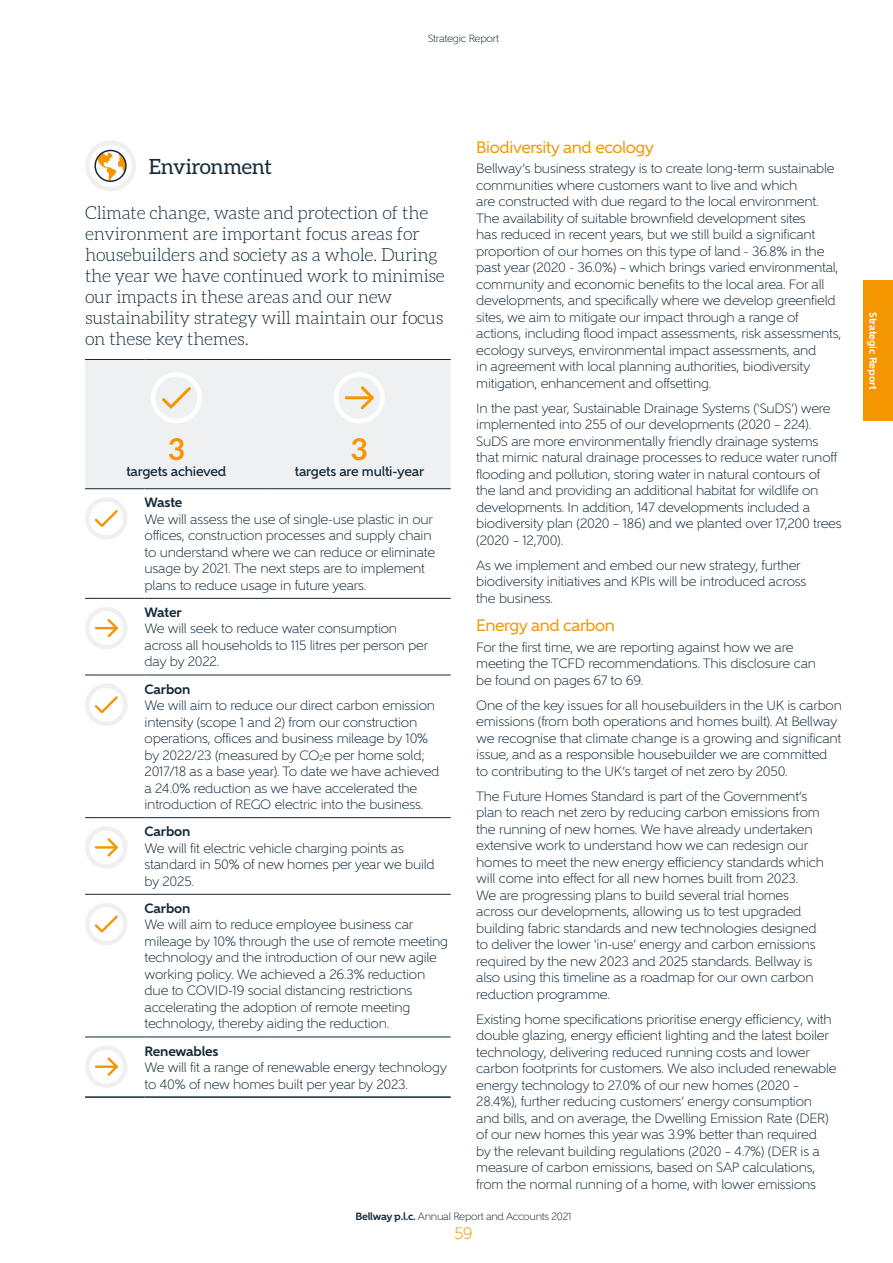
<style>
.page{position:relative;width:893px;height:1263px;background:#fff}
.page>*{position:absolute;margin:0;border:0;box-sizing:border-box;transform-origin:0 0}
.t1{font:700 30px "Aleo";color:#f49600}
.t2{font:21px "Aleo";letter-spacing:-.015em;color:#142939}
.t3{font:300 18px/21px "Aleo";letter-spacing:-.015em;color:#142939}
.t4{font:16.5px "Gentleman 600";letter-spacing:-.025em;color:#f49600}
.t5{font:300 16.5px "Gentleman 400";color:#f49600}
.t6{font:300 13.5px/16.5px "Gentleman 400";letter-spacing:-.015em;color:#142939}
.t7{font:700 13.5px "Gentleman 800";letter-spacing:-.015em;color:#142939}
.t8{font:500 13.5px "Gentleman 700";letter-spacing:-.015em;color:#142939}
.t9{font:300 10.5px "Gentleman 400";letter-spacing:-.025em;color:#142939}
.t10{font:700 10.5px "Gentleman 800";letter-spacing:-.01em;color:#fff}
.s1{font-family:"Gentleman 800";font-weight:700}
</style>
<div class="page">
<div style="left:85px;top:360px;width:366px;height:128px;background:#eff0f1"></div>
<hr style="left:85px;top:359px;width:60px;height:1px;background:#142939">
<hr style="left:145px;top:359px;width:123px;height:1px;background:#142939">
<hr style="left:268px;top:359px;width:183px;height:1px;background:#142939">
<hr style="left:85px;top:598px;width:60px;height:1px;background:#142939">
<hr style="left:145px;top:598px;width:123px;height:1px;background:#142939">
<hr style="left:268px;top:598px;width:183px;height:1px;background:#142939">
<hr style="left:85px;top:675px;width:60px;height:1px;background:#142939">
<hr style="left:145px;top:675px;width:123px;height:1px;background:#142939">
<hr style="left:268px;top:675px;width:183px;height:1px;background:#142939">
<hr style="left:85px;top:1096px;width:60px;height:2px;background:#142939">
<hr style="left:145px;top:1096px;width:123px;height:2px;background:#142939">
<hr style="left:268px;top:1096px;width:183px;height:2px;background:#142939">
<hr style="left:85px;top:488px;width:60px;height:1px;background:#142939">
<hr style="left:145px;top:488px;width:123px;height:1px;background:#142939">
<hr style="left:268px;top:488px;width:183px;height:1px;background:#142939">
<hr style="left:85px;top:1036px;width:60px;height:1px;background:#142939">
<hr style="left:145px;top:1036px;width:123px;height:1px;background:#142939">
<hr style="left:268px;top:1036px;width:183px;height:1px;background:#142939">
<hr style="left:145px;top:817px;width:123px;height:1px;background:#142939">
<hr style="left:268px;top:817px;width:183px;height:1px;background:#142939">
<hr style="left:145px;top:894px;width:123px;height:1px;background:#142939">
<hr style="left:268px;top:894px;width:183px;height:1px;background:#142939">
<hr style="left:85px;top:817px;width:60px;height:1px;background:#142939">
<hr style="left:85px;top:894px;width:60px;height:1px;background:#142939">
<svg style="left:161px;top:386px;width:31px;height:23px"></svg>
<div style="left:151px;top:372px;width:51px;height:51px;border:4px solid #fff;border-radius:50%"></div>
<svg style="left:358px;top:385px;width:17px;height:25px"></svg>
<hr style="left:346px;top:396px;width:26px;height:3px;background:#f49600">
<div style="left:334px;top:372px;width:51px;height:51px;border:4px solid #fff;border-radius:50%"></div>
<svg style="left:94px;top:510px;width:24px;height:17px"></svg>
<div style="left:85px;top:497px;width:43px;height:43px;border:4px solid #eff0f1;border-radius:50%"></div>
<svg style="left:105px;top:619px;width:13px;height:19px"></svg>
<hr style="left:96px;top:627px;width:21px;height:2px;background:#f49600">
<div style="left:85px;top:607px;width:43px;height:42px;border:4px solid #eff0f1;border-radius:50%"></div>
<svg style="left:94px;top:696px;width:24px;height:18px"></svg>
<div style="left:85px;top:683px;width:43px;height:43px;border:4px solid #eff0f1;border-radius:50%"></div>
<svg style="left:107px;top:838px;width:11px;height:19px"></svg>
<hr style="left:96px;top:846px;width:21px;height:3px;background:#f49600">
<div style="left:85px;top:826px;width:43px;height:43px;border:4px solid #eff0f1;border-radius:50%"></div>
<svg style="left:94px;top:915px;width:24px;height:18px"></svg>
<div style="left:85px;top:903px;width:43px;height:42px;border:4px solid #eff0f1;border-radius:50%"></div>
<svg style="left:107px;top:1057px;width:11px;height:19px"></svg>
<hr style="left:96px;top:1065px;width:21px;height:3px;background:#f49600">
<div style="left:85px;top:1045px;width:43px;height:43px;border:4px solid #eff0f1;border-radius:50%"></div>
<svg style="left:87px;top:143px;width:47px;height:46px"></svg>
<svg style="left:94px;top:149px;width:33px;height:34px"></svg>
<div style="left:85px;top:140px;width:51px;height:51px;border:4px solid #eff0f1;border-radius:50%"></div>
<div style="left:863px;top:281px;width:30px;height:140px;background:#f49600"></div>
<p class="t9" style="left:428px;top:32px;width:73px">Strategic Report</p>
<h2 class="t2" style="left:149px;top:155px;width:125px">Environment</h2>
<p class="t3" style="left:85px;top:202px;width:361px">Climate change, waste and protection of the environment are important focus areas for housebuilders and society as a whole. During the year we have continued work to minimise our impacts in these areas and our new sustainability strategy will maintain our focus on these key themes.</p>
<h1 class="t1" style="left:168px;top:432px;width:17px">3</h1>
<p class="t8" style="left:126px;top:463px;width:102px">targets achieved</p>
<h1 class="t1" style="left:351px;top:432px;width:17px">3</h1>
<p class="t8" style="left:295px;top:463px;width:131px">targets are multi-year</p>
<p class="t7" style="left:145px;top:494px;width:39px">Waste</p>
<p class="t6" style="left:145px;top:511px;width:292px">We will assess the use of single-use plastic in our offices, construction processes and supply chain to understand where we can reduce or eliminate usage by 2021. The next steps are to implement plans to reduce usage in future years.</p>
<p class="t7" style="left:145px;top:604px;width:39px">Water</p>
<p class="t6" style="left:145px;top:621px;width:285px">We will seek to reduce water consumption across all households to 115 litres per person per day by 2022.</p>
<p class="t7" style="left:145px;top:681px;width:47px">Carbon</p>
<p class="t6" style="left:145px;top:697px;width:296px">We will aim to reduce our direct carbon emission intensity (scope 1 and 2) from our construction operations, offices and business mileage by 10% by 2022/23 (measured by CO<sub>2</sub>e per home sold; 2017/18 as a base year). To date we have achieved a 24.0% reduction as we have accelerated the introduction of REGO electric into the business.</p>
<p class="t7" style="left:145px;top:823px;width:47px">Carbon</p>
<p class="t6" style="left:145px;top:840px;width:292px">We will fit electric vehicle charging points as standard in 50% of new homes per year we build by 2025.</p>
<p class="t7" style="left:145px;top:900px;width:47px">Carbon</p>
<p class="t6" style="left:145px;top:916px;width:305px">We will aim to reduce employee business car mileage by 10% through the use of remote meeting technology and the introduction of our new agile working policy. We achieved a 26.3% reduction due to COVID-19 social distancing restrictions accelerating the adoption of remote meeting technology, thereby aiding the reduction.</p>
<p class="t7" style="left:145px;top:1043px;width:76px">Renewables</p>
<p class="t6" style="left:145px;top:1059px;width:304px">We will fit a range of renewable energy technology to 40% of new homes built per year by 2023.</p>
<p class="t4" style="left:476px;top:137px;width:179px">Biodiversity and ecology</p>
<p class="t6" style="left:476px;top:161px;width:366px">Bellway’s business strategy is to create long-term sustainable communities where customers want to live and which<br>are constructed with due regard to the local environment.<br>The availability of suitable brownfield development sites<br>has reduced in recent years, but we still build a significant proportion of our homes on this type of land - 36.8% in the past year (2020 - 36.0%) – which brings varied environmental, community and economic benefits to the local area. For all developments, and specifically where we develop greenfield sites, we aim to mitigate our impact through a range of actions, including flood impact assessments, risk assessments, ecology surveys, environmental impact assessments, and<br>in agreement with local planning authorities, biodiversity mitigation, enhancement and offsetting.</p>
<p class="t6" style="left:476px;top:400px;width:367px">In the past year, Sustainable Drainage Systems (‘SuDS’) were implemented into 255 of our developments (2020 – 224).<br>SuDS are more environmentally friendly drainage systems that mimic natural drainage processes to reduce water runoff flooding and pollution, storing water in natural contours of the land and providing an additional habitat for wildlife on developments. In addition, 147 developments included a biodiversity plan (2020 – 186) and we planted over 17,200 trees (2020 – 12,700).</p>
<p class="t6" style="left:476px;top:557px;width:332px">As we implement and embed our new strategy, further biodiversity initiatives and KPIs will be introduced across the business.</p>
<p class="t4" style="left:476px;top:615px;width:140px">Energy and carbon</p>
<p class="t6" style="left:476px;top:639px;width:341px">For the first time, we are reporting against how we are meeting the TCFD recommendations. This disclosure can be found on pages 67 to 69.</p>
<p class="t6" style="left:476px;top:697px;width:367px">One of the key issues for all housebuilders in the UK is carbon emissions (from both operations and homes built). At Bellway we recognise that climate change is a growing and significant issue, and as a responsible housebuilder we are committed to contributing to the UK’s target of net zero by 2050.</p>
<p class="t6" style="left:476px;top:788px;width:349px">The Future Homes Standard is part of the Government’s plan to reach net zero by reducing carbon emissions from the running of new homes. We have already undertaken extensive work to understand how we can redesign our homes to meet the new energy efficiency standards which will come into effect for all new homes built from 2023.<br>We are progressing plans to build several trial homes across our developments, allowing us to test upgraded building fabric standards and new technologies designed to deliver the lower ‘in-use’ energy and carbon emissions required by the new 2023 and 2025 standards. Bellway is also using this timeline as a roadmap for our own carbon reduction programme.</p>
<p class="t6" style="left:476px;top:1011px;width:362px">Existing home specifications prioritise energy efficiency, with double glazing, energy efficient lighting and the latest boiler technology, delivering reduced running costs and lower carbon footprints for customers. We also included renewable energy technology to 27.0% of our new homes (2020 – 28.4%), further reducing customers’ energy consumption and bills, and on average, the Dwelling Emission Rate (DER) of our new homes this year was 3.9% better than required<br>by the relevant building regulations (2020 – 4.7%) (DER is a measure of carbon emissions, based on SAP calculations, from the normal running of a home, with lower emissions</p>
<p class="t9" style="left:355px;top:1210px;width:218px"><span class="s1">Bellway p.l.c.</span> Annual Report and Accounts 2021</p>
<p class="t5" style="left:454px;top:1224px;width:20px">59</p>
<p class="t10" style="left:880px;top:312px;width:79px;rotate:90deg">Strategic Report</p>
</div>
